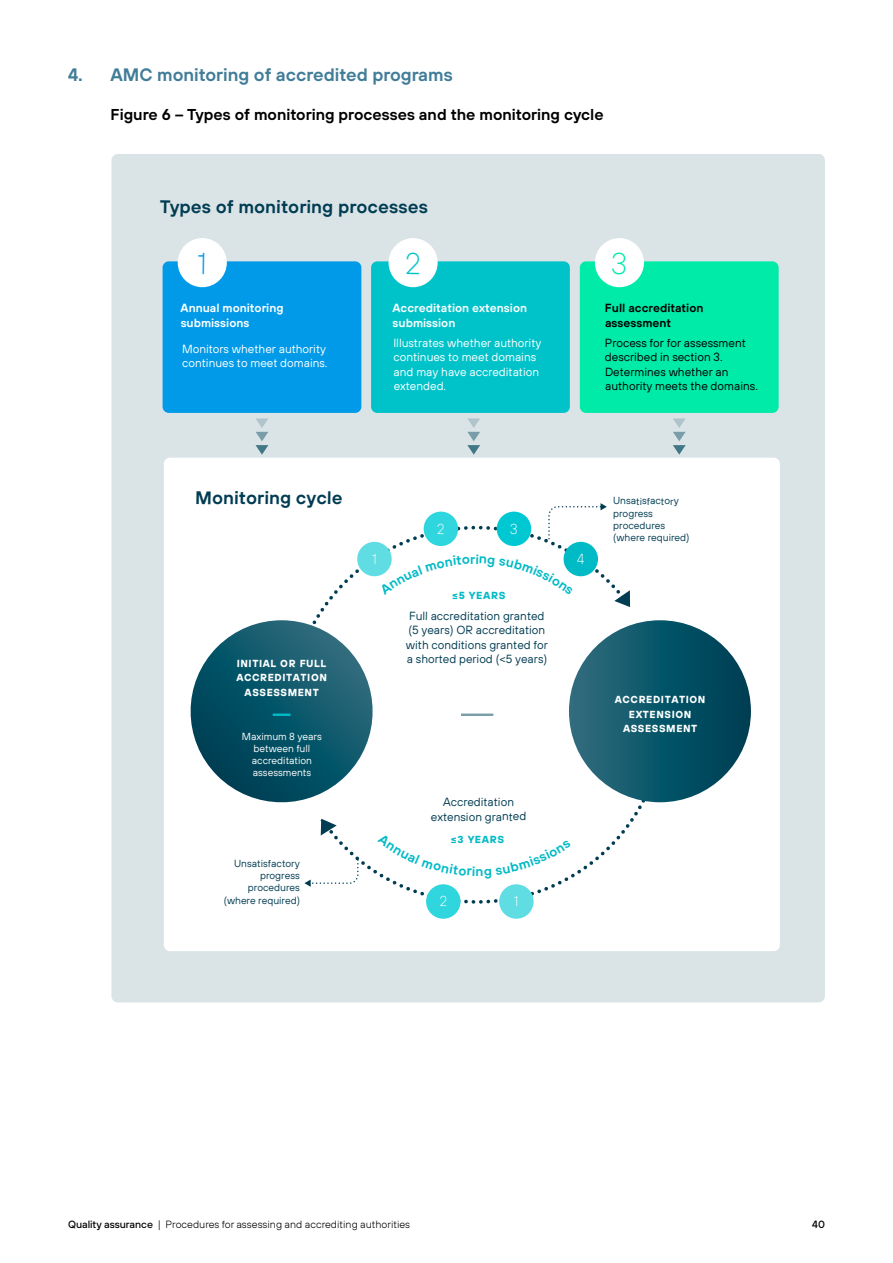
<style>
.page{position:relative;width:893px;height:1263px;background:#fff}
.page>*{position:absolute;margin:0;border:0;box-sizing:border-box;transform-origin:0 0}
.t1{font:600 18.15px "TT Hoves";color:#003c52}
.t2{font:600 18px "TT Hoves";color:#417d98}
.t3{font:600 15.75px "TT Hoves";color:#000}
.t4{font:600 13.35px "TT Hoves";color:#00bac6}
.t5{font:11.85px/14.4px "TT Hoves";color:#fff}
.t6{font:11.85px/14.5px "TT Hoves";color:#003c52}
.t7{font:11.85px/14.5px "TT Hoves";color:#000}
.t8{font:600 11.85px/15px "TT Hoves";color:#fff}
.t9{font:600 11.85px/15px "TT Hoves";color:#000}
.t10{font:300 10.5px "TT Hoves";color:#000}
.t11{font:500 10.5px "TT Hoves";color:#000}
.t12{font:10.35px/12.1px "TT Hoves";color:#003c52}
.t13{font:700 10.35px/14.5px "TT Hoves";color:#fff;text-align:center}
.t14{font:10.35px/12.1px "TT Hoves";color:#fff;text-align:center}
.t15{font:700 10.35px "TT Hoves";color:#00bac6}
.s1{font-weight:500}
</style>
<div class="page">
<div style="left:111px;top:154px;width:714px;height:848px;background:#dae4e7"></div>
<div style="left:163px;top:261px;width:198px;height:152px;background:#009ae8;border-radius:6px"></div>
<div style="left:164px;top:458px;width:616px;height:493px;background:#fff;border-radius:6px"></div>
<svg style="left:256px;top:418px;width:12px;height:37px"></svg>
<svg style="left:467px;top:418px;width:13px;height:37px"></svg>
<svg style="left:673px;top:418px;width:13px;height:37px"></svg>
<div style="left:371px;top:261px;width:199px;height:152px;background:#00c3ca;border-radius:6px"></div>
<div style="left:580px;top:261px;width:199px;height:152px;background:#00eaa8;border-radius:6px"></div>
<div style="left:178px;top:238px;width:49px;height:49px;background:#fff;border-radius:50%"></div>
<div style="left:389px;top:238px;width:49px;height:49px;background:#fff;border-radius:50%"></div>
<div style="left:595px;top:238px;width:49px;height:49px;background:#fff;border-radius:50%"></div>
<svg style="left:190px;top:620px;width:183px;height:183px"></svg>
<div style="left:569px;top:620px;width:182px;height:182px;background:linear-gradient(to right,#2b6d7e,#003f54);border-radius:91px"></div>
<hr style="left:273px;top:713px;width:17px;height:3px;background:#00bac6">
<hr style="left:461px;top:713px;width:32px;height:3px;background:#799ea9">
<svg style="left:614px;top:590px;width:16px;height:17px"></svg>
<svg style="left:321px;top:819px;width:16px;height:16px"></svg>
<svg style="left:547px;top:503px;width:60px;height:37px"></svg>
<svg style="left:304px;top:858px;width:55px;height:29px"></svg>
<div style="left:499px;top:884px;width:35px;height:35px;background:#5fdde3;border-radius:50%"></div>
<div style="left:426px;top:884px;width:35px;height:35px;background:#2fd6dd;border-radius:50%"></div>
<div style="left:357px;top:542px;width:35px;height:34px;background:#5fdde3;border-radius:50%"></div>
<div style="left:424px;top:512px;width:34px;height:34px;background:#2fd6dd;border-radius:50%"></div>
<div style="left:497px;top:512px;width:34px;height:34px;background:#00c8d2;border-radius:50%"></div>
<div style="left:564px;top:542px;width:34px;height:34px;background:#00bac6;border-radius:50%"></div>
<svg style="left:372px;top:554px;width:212px;height:23px"></svg>
<h2 class="t2" style="left:68px;top:62px;width:386px">4. AMC monitoring of accredited programs</h2>
<h3 class="t3" style="left:111px;top:104px;width:495px">Figure 6 – Types of monitoring processes and the monitoring cycle</h3>
<h1 class="t1" style="left:160px;top:192px;width:269px;rotate:1deg">Types of monitoring processes</h1>
<p class="t8" style="left:181px;top:299px;width:104px;rotate:1deg">Annual monitoring submissions</p>
<p class="t8" style="left:393px;top:299px;width:136px;rotate:1deg">Accreditation extension submission</p>
<p class="t9" style="left:605px;top:299px;width:100px;rotate:1deg">Full accreditation assessment</p>
<p class="t5" style="left:394px;top:334px;width:149px;rotate:1deg">Illustrates whether authority continues to meet domains and may have accreditation</p>
<p class="t5" style="left:394px;top:378px;width:54px;rotate:1deg">extended.</p>
<p class="t7" style="left:605px;top:334px;width:155px;rotate:1deg">Process for for assessment described in section 3.<br>Determines whether an authority meets the domains.</p>
<p class="t5" style="left:182px;top:340px;width:147px;rotate:1deg">M onitors whether authority continues to meet domains.</p>
<h1 class="t1" style="left:196px;top:484px;width:149px;rotate:1deg">Monitoring cycle</h1>
<p class="t13" style="left:237px;top:655px;width:92px;rotate:1deg">INITIAL OR FULL<br>ACCREDITATION<br>ASSESSMENT</p>
<p class="t14" style="left:242px;top:729px;width:82px;rotate:1deg">M aximum 8 years between full accreditation assessments</p>
<p class="t12" style="left:225px;top:856px;width:78px;text-align:right;rotate:1deg">U nsatisfactory progress procedures (where required)</p>
<p class="t15" style="left:452px;top:587px;width:55px;rotate:1deg">≤5 YEARS</p>
<p class="t6" style="left:407px;top:607px;width:143px;rotate:1deg">Full accreditation granted (5 years) O R accreditation with conditions granted for a shorted period (&lt;5 years)</p>
<p class="t6" style="left:431px;top:793px;width:97px;text-align:center;rotate:1deg">Accreditation extension granted</p>
<p class="t15" style="left:451px;top:832px;width:55px;rotate:1deg">≤3 YEARS</p>
<p class="t4" style="left:476px;top:862px;width:9px">n</p>
<p class="t12" style="left:613px;top:494px;width:78px;rotate:1deg">U nsatisfactory progress procedures (where required)</p>
<p class="t13" style="left:615px;top:691px;width:92px;rotate:1deg">ACCREDITATION<br>EXTENSION<br>ASSESSMENT</p>
<p class="t10" style="left:68px;top:1218px;width:344px"><span class="s1">Quality assurance</span> | Procedures for assessing and accrediting authorities</p>
<p class="t11" style="left:812px;top:1218px;width:14px">40</p>
</div>
